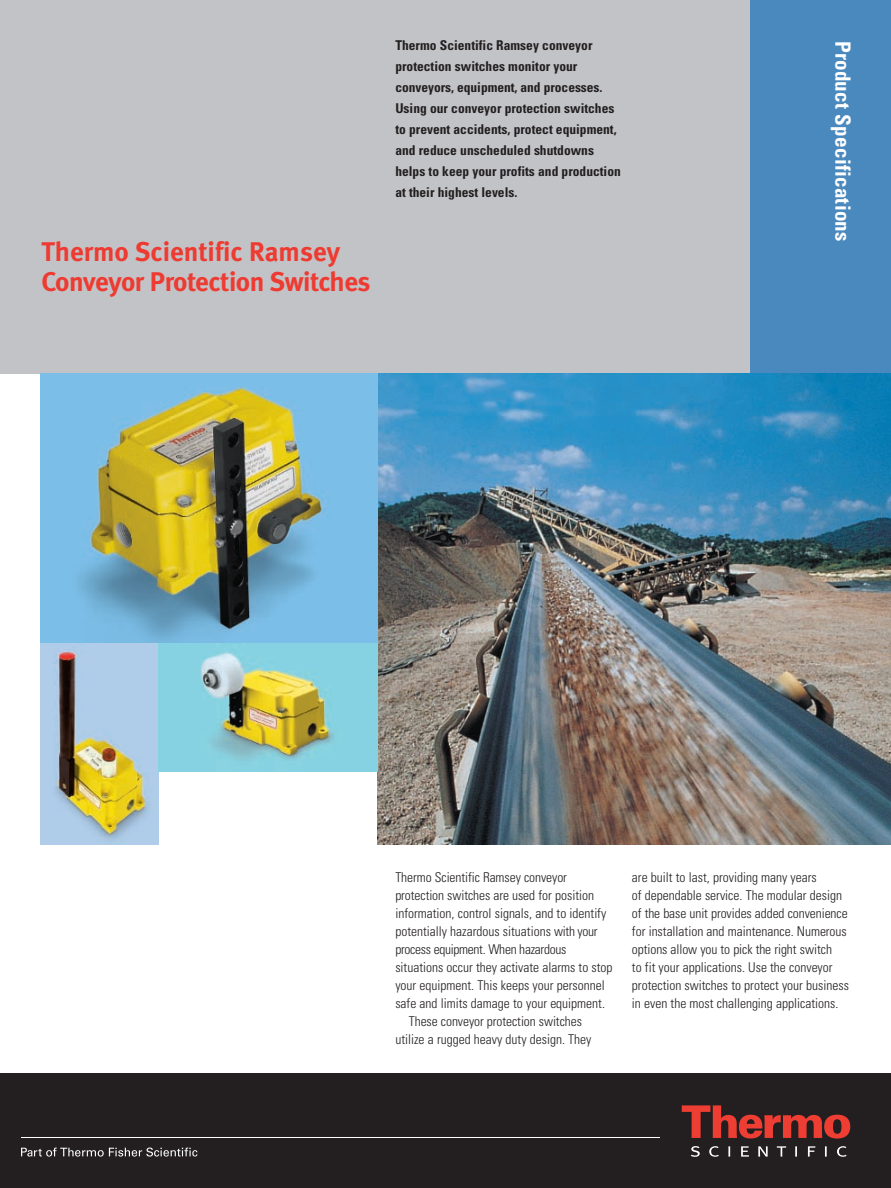
<style>
.page{position:relative;width:891px;height:1188px;background:#fff}
.page>*{position:absolute;margin:0;border:0;box-sizing:border-box;transform-origin:0 0}
.t1{font:27px/30px "Meta Bold LF";letter-spacing:-.015em;color:#ee3b32}
.t2{font:700 condensed 21px "Univers";letter-spacing:.015em;color:#fff}
.t3{font:300 condensed 13.5px/18px "Univers";color:#231f20}
.t4{font:700 condensed 13.5px/21px "Univers";color:#231f20}
.t5{font:300 condensed 13.5px "Univers";letter-spacing:-.02em;color:#231f20}
</style>
<div class="page">
<div style="left:0;top:0;width:750px;height:374px;background:#c2c3c6"></div>
<div style="left:750px;top:0;width:141px;height:374px;background:#4a89be"></div>
<div style="left:0;top:1073px;width:891px;height:115px;background:#231f20"></div>
<svg style="left:21px;top:1148px;width:176px;height:9px"></svg>
<svg style="left:682px;top:1105px;width:168px;height:34px"></svg>
<svg style="left:691px;top:1146px;width:156px;height:11px"></svg>
<hr style="left:21px;top:1137px;width:638px;height:1px;background:#fff">
<img style="left:377px;top:374px;width:514px;height:470px">
<img style="left:41px;top:374px;width:336px;height:269px">
<img style="left:40px;top:643px;width:119px;height:201px">
<img style="left:159px;top:643px;width:218px;height:128px">
<h1 class="t1" style="left:42px;top:240px;width:330px">Thermo Scientific Ramsey<br>Conveyor Protection Switches</h1>
<p class="t4" style="left:395px;top:36px;width:227px">Thermo Scientific Ramsey conveyor protection switches monitor your conveyors, equipment, and processes.<br>Using our conveyor protection switches to prevent accidents, protect equipment, and reduce unscheduled shutdowns helps to keep your profits and production at their highest levels.</p>
<h2 class="t2" style="left:851px;top:41px;width:203px;rotate:90deg">Product Specifications</h2>
<p class="t3" style="left:395px;top:869px;width:173px">Thermo Scientific Ramsey conveyor</p>
<p class="t3" style="left:395px;top:887px;width:200px">protection switches are used for position</p>
<p class="t3" style="left:395px;top:905px;width:212px">information, control signals, and to identify</p>
<p class="t3" style="left:395px;top:923px;width:204px">potentially hazardous situations with your</p>
<p class="t5" style="left:395px;top:944px;width:173px">process equipment. When hazardous</p>
<p class="t3" style="left:395px;top:959px;width:219px">situations occur they activate alarms to stop</p>
<p class="t3" style="left:395px;top:977px;width:211px">your equipment. This keeps your personnel</p>
<p class="t3" style="left:395px;top:995px;width:211px">safe and limits damage to your equipment.</p>
<p class="t3" style="left:409px;top:1013px;width:175px">These conveyor protection switches</p>
<p class="t3" style="left:395px;top:1031px;width:198px">utilize a rugged heavy duty design. They</p>
<p class="t3" style="left:632px;top:869px;width:218px">are built to last, providing many years<br>of dependable service. The modular design of the base unit provides added convenience for installation and maintenance. Numerous options allow you to pick the right switch<br>to fit your applications. Use the conveyor protection switches to protect your business in even the most challenging applications.</p>
</div>
